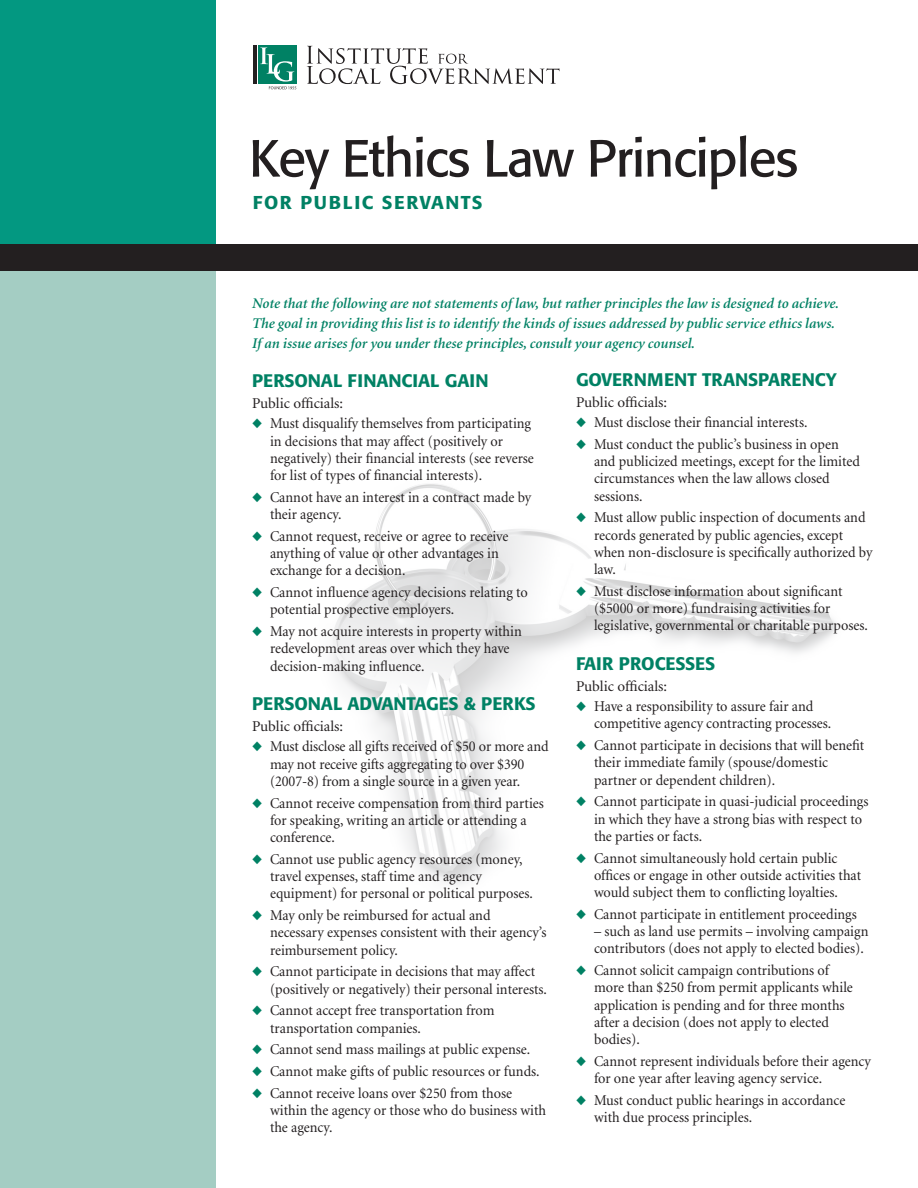
<style>
.page{position:relative;width:918px;height:1188px;background:#fff}
.page>*{position:absolute;margin:0;border:0;box-sizing:border-box;transform-origin:0 0}
.t1{font:51.75px "Formata";letter-spacing:-.02em;color:#231f20}
.heading_5{font:500 18.45px "Formata";letter-spacing:.08em;color:#008164}
.Head{font:500 18px "Formata";color:#008164}
.Bullets{font:15px/17.2px "Minion";color:#231f20;scale:.95 1}
.SubSub{font:15px "Minion";color:#231f20}
.SubSub-2{font:italic 600 14.7px "Minion";color:#008164}
.s1{color:#008164}
</style>
<div class="page">
<img style="left:333px;top:484px;width:503px;height:400px">
<div style="left:0;top:261px;width:216px;height:927px;background:#a4cdc3"></div>
<div style="left:0;top:0;width:216px;height:256px;background:#039881"></div>
<div style="left:0;top:244px;width:918px;height:27px;background:#231f20"></div>
<svg style="left:307px;top:46px;width:253px;height:38px"></svg>
<div style="left:258px;top:45px;width:39px;height:39px;background:#008164"></div>
<hr style="left:254px;top:45px;width:3px;height:39px;background:#231f20">
<svg style="left:260px;top:47px;width:36px;height:42px"></svg>
<p class="t1" style="left:249px;top:127px;width:551px">Key Ethics Law Principles</p>
<p class="heading_5" style="left:253px;top:191px;width:231px">FOR PUBLIC SERVANTS</p>
<p class="SubSub-2" style="left:252px;top:296px;width:589px">Note that the following are not statements of law, but rather principles the law is designed to achieve.</p>
<p class="SubSub-2" style="left:252px;top:316px;width:584px">The goal in providing this list is to identify the kinds of issues addressed by public service ethics laws.</p>
<p class="SubSub-2" style="left:252px;top:336px;width:445px">If an issue arises for you under these principles, consult your agency counsel.</p>
<p class="Head" style="left:252px;top:370px;width:238px">PERSONAL FINANCIAL GAIN</p>
<p class="SubSub" style="left:252px;top:396px;width:93px">Public officials:</p>
<p class="Bullets" style="left:270px;top:415px;width:279px;text-indent:-18px"><span class="s1">◆</span> Must disqualify themselves from participating in decisions that may affect (positively or negatively) their financial interests (see reverse for list of types of financial interests).</p>
<p class="Bullets" style="left:270px;top:489px;width:277px;text-indent:-18px"><span class="s1">◆</span> Cannot have an interest in a contract made by their agency.</p>
<p class="Bullets" style="left:270px;top:528px;width:253px;text-indent:-18px"><span class="s1">◆</span> Cannot request, receive or agree to receive anything of value or other advantages in exchange for a decision.</p>
<p class="Bullets" style="left:270px;top:584px;width:273px;text-indent:-18px"><span class="s1">◆</span> Cannot influence agency decisions relating to potential prospective employers.</p>
<p class="Bullets" style="left:270px;top:623px;width:267px;text-indent:-18px"><span class="s1">◆</span> May not acquire interests in property within redevelopment areas over which they have decision-making influence.</p>
<p class="Head" style="left:252px;top:693px;width:285px">PERSONAL ADVANTAG ES &amp; PERKS</p>
<p class="SubSub" style="left:252px;top:719px;width:93px">Public officials:</p>
<p class="Bullets" style="left:270px;top:739px;width:295px;text-indent:-18px"><span class="s1">◆</span> Must disclose all gifts received of $50 or more and may not receive gifts aggregating to over $390 (2007-8) from a single source in a given year.</p>
<p class="Bullets" style="left:270px;top:795px;width:290px;text-indent:-18px"><span class="s1">◆</span> Cannot receive compensation from third parties for speaking, writing an article or attending a conference.</p>
<p class="Bullets" style="left:270px;top:851px;width:278px;text-indent:-18px"><span class="s1">◆</span> Cannot use public agency resources (money, travel expenses, staff time and agency equipment) for personal or political purposes.</p>
<p class="Bullets" style="left:270px;top:907px;width:293px;text-indent:-18px"><span class="s1">◆</span> May only be reimbursed for actual and necessary expenses consistent with their agency’s reimbursement policy.</p>
<p class="Bullets" style="left:270px;top:964px;width:293px;text-indent:-18px"><span class="s1">◆</span> Cannot participate in decisions that may affect (positively or negatively) their personal interests.</p>
<p class="Bullets" style="left:270px;top:1003px;width:238px;text-indent:-18px"><span class="s1">◆</span> Cannot accept free transportation from transportation companies.</p>
<p class="Bullets" style="left:252px;top:1042px;width:294px"><span class="s1">◆</span> Cannot send mass mailings at public expense.</p>
<p class="Bullets" style="left:252px;top:1063px;width:304px"><span class="s1">◆</span> Cannot make gifts of public resources or funds.</p>
<p class="Bullets" style="left:270px;top:1085px;width:292px;text-indent:-18px"><span class="s1">◆</span> Cannot receive loans over $250 from those within the agency or those who do business with the agency.</p>
<p class="Head" style="left:576px;top:368px;width:262px">GOVERNMENT TRANSPARENCY</p>
<p class="SubSub" style="left:576px;top:395px;width:93px">Public officials:</p>
<p class="Bullets" style="left:576px;top:414px;width:245px"><span class="s1">◆</span> Must disclose their financial interests.</p>
<p class="Bullets" style="left:594px;top:436px;width:281px;text-indent:-18px"><span class="s1">◆</span> Must conduct the public’s business in open and publicized meetings, except for the limited circumstances when the law allows closed sessions.</p>
<p class="Bullets" style="left:594px;top:510px;width:295px;text-indent:-18px"><span class="s1">◆</span> Must allow public inspection of documents and records generated by public agencies, except when non-disclosure is specifically authorized by law.</p>
<p class="Bullets" style="left:594px;top:583px;width:290px;text-indent:-18px"><span class="s1">◆</span> Must disclose information about significant ($5000 or more) fundraising activities for legislative, governmental or charitable purposes.</p>
<p class="Head" style="left:576px;top:653px;width:141px">FAIR PROCESSES</p>
<p class="SubSub" style="left:576px;top:679px;width:93px">Public officials:</p>
<p class="Bullets" style="left:594px;top:698px;width:251px;text-indent:-18px"><span class="s1">◆</span> Have a responsibility to assure fair and competitive agency contracting processes.</p>
<p class="Bullets" style="left:594px;top:737px;width:286px;text-indent:-18px"><span class="s1">◆</span> Cannot participate in decisions that will benefit their immediate family (spouse/domestic partner or dependent children).</p>
<p class="Bullets" style="left:594px;top:794px;width:290px;text-indent:-18px"><span class="s1">◆</span> Cannot participate in quasi-judicial proceedings in which they have a strong bias with respect to the parties or facts.</p>
<p class="Bullets" style="left:594px;top:850px;width:283px;text-indent:-18px"><span class="s1">◆</span> Cannot simultaneously hold certain public offices or engage in other outside activities that would subject them to conflicting loyalties.</p>
<p class="Bullets" style="left:576px;top:906px;width:297px"><span class="s1">◆</span> Cannot participate in entitlement proceedings</p>
<p class="Bullets" style="left:594px;top:923px;width:291px">– such as land use permits – involving campaign contributors (does not apply to elected bodies).</p>
<p class="Bullets" style="left:594px;top:962px;width:274px;text-indent:-18px"><span class="s1">◆</span> Cannot solicit campaign contributions of more than $250 from permit applicants while application is pending and for three months after a decision (does not apply to elected bodies).</p>
<p class="Bullets" style="left:594px;top:1053px;width:293px;text-indent:-18px"><span class="s1">◆</span> Cannot represent individuals before their agency for one year after leaving agency service.</p>
<p class="Bullets" style="left:594px;top:1092px;width:266px;text-indent:-18px"><span class="s1">◆</span> Must conduct public hearings in accordance with due process principles.</p>
</div>
